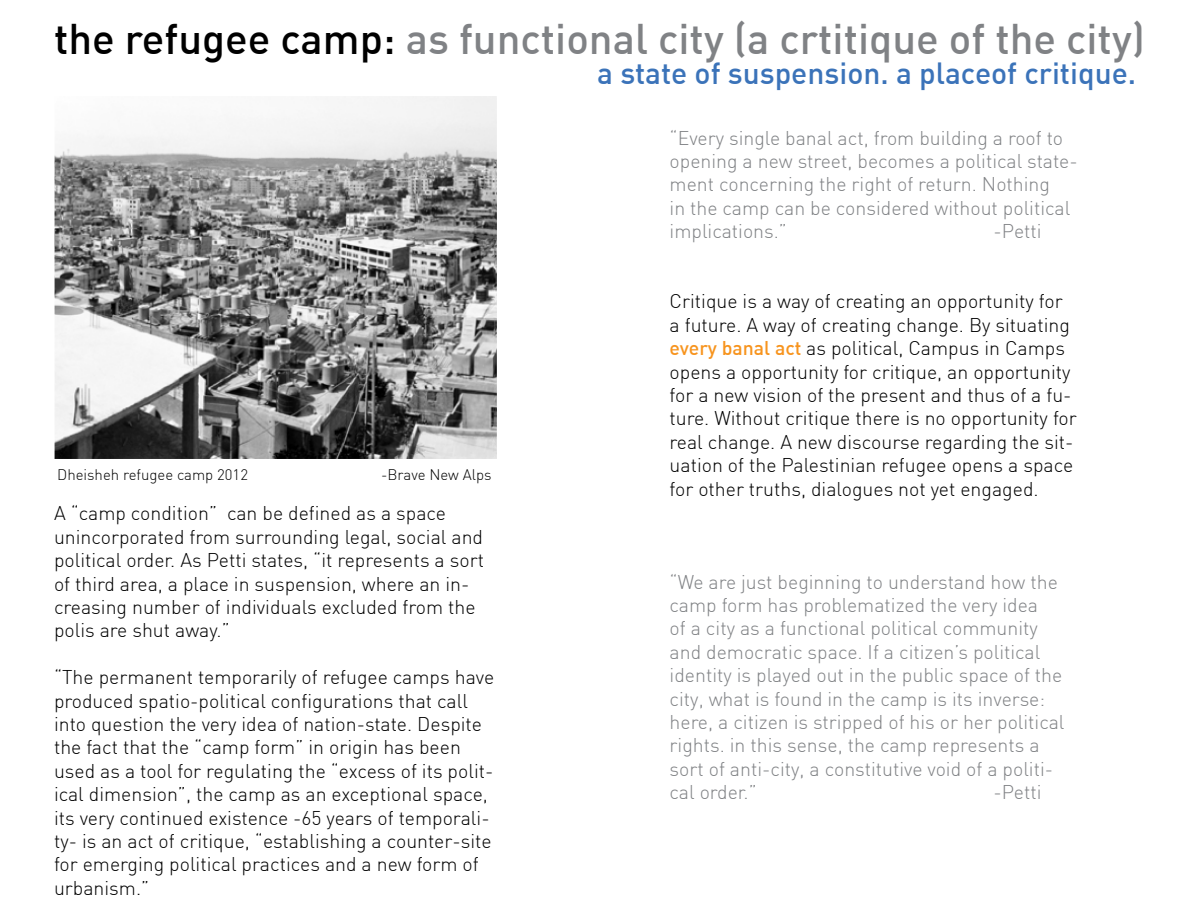
<style>
.page{position:relative;width:1188px;height:918px;background:#fff}
.page>*{position:absolute;margin:0;border:0;box-sizing:border-box;transform-origin:0 0}
.t1{font:500 42px "DIN";color:#808285}
.t2{font:500 30px "DIN";color:#3b73b9}
.t3{font:300 19.5px/23.4px "DIN";color:#000}
.t4{font:300 19.5px/23.4px "DIN";color:#808285}
.t5{font:300 15px "DIN";color:#000}
.s1{color:#000}
.s2{font-weight:500;color:#f7941e}
</style>
<div class="page">
<img style="left:54px;top:96px;width:443px;height:363px">
<h1 class="t1" style="left:54px;top:12px;width:1092px"><span class="s1">the refugee camp:</span> as functional city (a crtitique of the city)</h1>
<h2 class="t2" style="left:597px;top:54px;width:541px">a state of suspension. a placeof critique.</h2>
<p class="t5" style="left:57px;top:466px;width:192px">Dheisheh refugee camp 2012</p>
<p class="t5" style="left:381px;top:466px;width:112px">-Brave New Alps</p>
<p class="t3" style="left:54px;top:502px;width:432px">A “camp condition” can be defined as a space unincorporated from surrounding legal, social and political order. As Petti states, “it represents a sort of third area, a place in suspension, where an in&shy;creasing number of individuals excluded from the polis are shut away.”</p>
<p class="t3" style="left:54px;top:665px;width:442px">“The permanent temporarily of refugee camps have produced spatio-political configurations that call into question the very idea of nation-state. Despite the fact that the “camp form” in origin has been used as a tool for regulating the “excess of its polit&shy;ical dimension”, the camp as an exceptional space, its very continued existence -65 years of temporali&shy;ty- is an act of critique, “establishing a counter-site for emerging political practices and a new form of urbanism.”</p>
<p class="t4" style="left:670px;top:126px;width:410px">“Every single banal act, from building a roof to opening a new street, becomes a political state&shy;ment concerning the right of return. Nothing<br>in the camp can be considered without political implications.”</p>
<p class="t4" style="left:994px;top:219px;width:50px">-Petti</p>
<p class="t3" style="left:670px;top:289px;width:409px">Critique is a way of creating an opportunity for a future. A way of creating change. By situating <span class="s2">every banal act</span> as political, Campus in Camps opens a opportunity for critique, an opportunity for a new vision of the present and thus of a fu&shy;ture. Without critique there is no opportunity for real change. A new discourse regarding the sit&shy;uation of the Palestinian refugee opens a space for other truths, dialogues not yet engaged.</p>
<p class="t4" style="left:670px;top:570px;width:396px">“We are just beginning to understand how the camp form has problematized the very idea<br>of a city as a functional political community and democratic space. If a citizen’s political identity is played out in the public space of the city, what is found in the camp is its inverse: here, a citizen is stripped of his or her political rights. in this sense, the camp represents a sort of anti-city, a constitutive void of a politi&shy;cal order.”</p>
<p class="t4" style="left:994px;top:780px;width:50px">-Petti</p>
</div>
